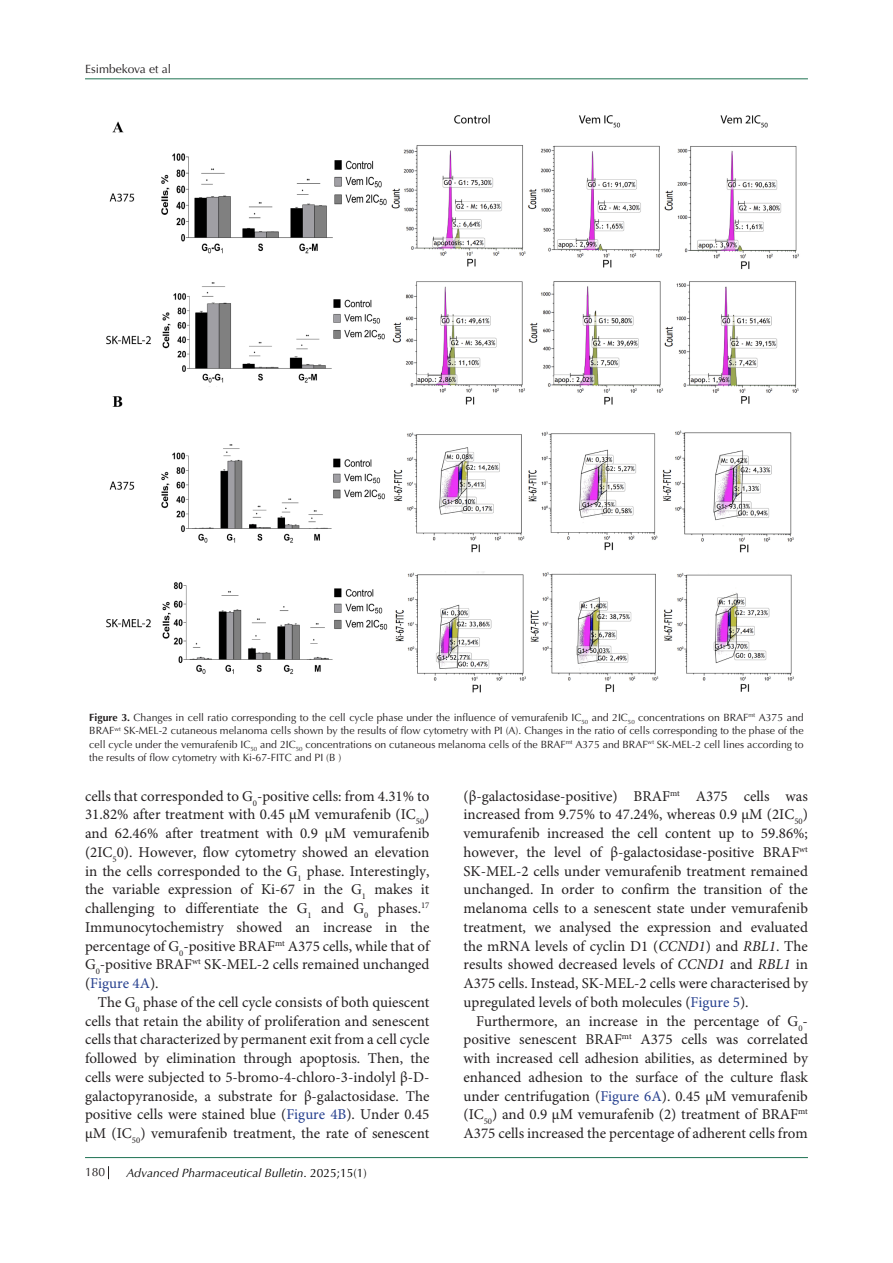
<style>
.page{position:relative;width:893px;height:1263px;background:#fff}
.page>*{position:absolute;margin:0;border:0;box-sizing:border-box;transform-origin:0 0}
.t1{font:15px/18.8px "Minion Pro";color:#231f20;text-align:justify}
.t2{font:italic 12px "Optima LT Std";color:#000}
.t3{font:12px "Optima LT Std";color:#231f20}
.t4{font:10.5px/13.5px "Optima LT Std";color:#231f20;text-align:justify}
.s1{font-weight:700}
.s2{color:#253f8e}
.s3{font-style:normal}
.s4{font-style:italic}
</style>
<div class="page">
<svg style="left:108px;top:1166px;width:1px;height:13px"></svg>
<hr style="left:85px;top:1157px;width:723px;height:1px;background:#1e7252">
<hr style="left:85px;top:78px;width:723px;height:1px;background:#1e7252">
<img style="left:106px;top:114px;width:693px;height:579px">
<p class="t3" style="left:85px;top:62px;width:88px">Esimbekova et al</p>
<p class="t4" style="left:89px;top:711px;width:716px"><span class="s1">Figure 3.</span> Changes in cell ratio corresponding to the cell cycle phase under the influence of vemurafenib IC<sub>50</sub> and 2IC<sub>50</sub> concentrations on BRAF<sup>mt</sup> A375 and BRAF<sup>wt</sup> SK-MEL-2 cutaneous melanoma cells shown by the results of flow cytometry with PI (A). Changes in the ratio of cells corresponding to the phase of the cell cycle under the vemurafenib IC<sub>50</sub> and 2IC<sub>50</sub> concentrations on cutaneous melanoma cells of the BRAF<sup>mt</sup> A375 and BRAF<sup>wt</sup> SK-MEL-2 cell lines according to the results of flow cytometry with Ki-67-FITC and PI (B )</p>
<p class="t1" style="left:85px;top:787px;width:346px">cells that corresponded to G<sub>0</sub>-positive cells: from 4.31% to 31.82% after treatment with 0.45 μM vemurafenib (IC<sub>50</sub>) and 62.46% after treatment with 0.9 μM vemurafenib (2IC<sub>5</sub>0). However, flow cytometry showed an elevation in the cells corresponded to the G<sub>1</sub> phase. Interestingly, the variable expression of Ki-67 in the G<sub>1</sub> makes it challenging to differentiate the G<sub>1</sub> and G<sub>0</sub> phases.<sup>17<br></sup>Immunocytochemistry showed an increase in the percentage of G<sub>0</sub>-positive BRAF<sup>mt</sup> A375 cells, while that of G<sub>0</sub>-positive BRAF<sup>wt</sup> SK-MEL-2 cells remained unchanged (<span class="s2">Figure 4A</span>).</p>
<p class="t1" style="left:85px;top:993px;width:346px;text-indent:13px">The G<sub>0</sub> phase of the cell cycle consists of both quiescent cells that retain the ability of proliferation and senescent cells that characterized by permanent exit from a cell cycle followed by elimination through apoptosis. Then, the cells were subjected to 5-bromo-4-chloro-3-indolyl β-D&shy;galactopyranoside, a substrate for β-galactosidase. The positive cells were stained blue (<span class="s2">Figure 4B</span>). Under 0.45 μM (IC<sub>50</sub>) vemurafenib treatment, the rate of senescent</p>
<p class="t3" style="left:85px;top:1165px;width:22px">180</p>
<p class="t2" style="left:126px;top:1165px;width:242px">Advanced Pharmaceutical Bulletin<span class="s3">. 2025;15(1)</span></p>
<p class="t1" style="left:463px;top:787px;width:346px">(β-galactosidase-positive) BRAF<sup>mt</sup> A375 cells was increased from 9.75% to 47.24%, whereas 0.9 μM (2IC<sub>50</sub>) vemurafenib increased the cell content up to 59.86%; however, the level of β-galactosidase-positive BRAF<sup>wt </sup>SK-MEL-2 cells under vemurafenib treatment remained unchanged. In order to confirm the transition of the melanoma cells to a senescent state under vemurafenib treatment, we analysed the expression and evaluated the mRNA levels of cyclin D1 (<span class="s4">CCND1</span>) and <span class="s4">RBL1</span>. The results showed decreased levels of <span class="s4">CCND1</span> and <span class="s4">RBL1</span> in A375 cells. Instead, SK-MEL-2 cells were characterised by upregulated levels of both molecules (<span class="s2">Figure 5</span>).</p>
<p class="t1" style="left:463px;top:1012px;width:346px;text-indent:13px">Furthermore, an increase in the percentage of G<sub>0</sub>- positive senescent BRAF<sup>mt</sup> A375 cells was correlated with increased cell adhesion abilities, as determined by enhanced adhesion to the surface of the culture flask under centrifugation (<span class="s2">Figure 6A</span>). 0.45 μM vemurafenib (IC<sub>50</sub>) and 0.9 μM vemurafenib (2) treatment of BRAF<sup>mt </sup>A375 cells increased the percentage of adherent cells from</p>
</div>
